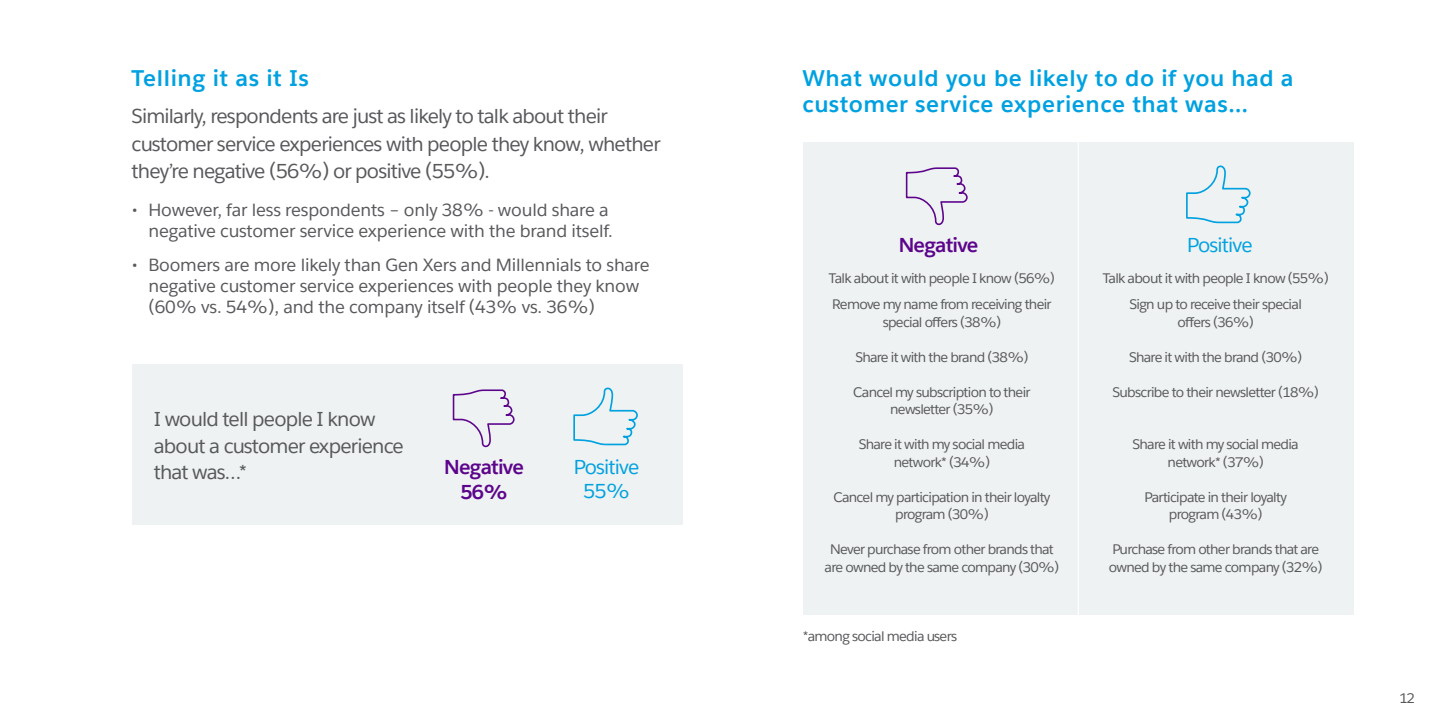
<style>
.page{position:relative;width:1440px;height:720px;background:#fff}
.page>*{position:absolute;margin:0;border:0;box-sizing:border-box;transform-origin:0 0}
.t1{font:700 22.5px/26.2px "Salesforce Sans";letter-spacing:.025em;color:#00a1e0}
.t2{font:20px/26.2px "Salesforce Sans";letter-spacing:-.04em;color:#58595b}
.t3{font:700 20px/25px "Salesforce Sans";letter-spacing:-.04em;color:#5c058c;text-align:center}
.t4{font:20px/23.8px "Salesforce Sans";letter-spacing:-.04em;color:#00a1e0;text-align:center}
.t5{font:17.5px/21.2px "Salesforce Sans";letter-spacing:-.01em;color:#58595b;text-align:right}
.t6{font:13.75px/17.5px "Salesforce Sans";letter-spacing:-.05em;color:#58595b;text-align:center}
</style>
<div class="page">
<div style="left:132px;top:364px;width:551px;height:160px;background:#eff2f2"></div>
<svg style="left:573px;top:387px;width:65px;height:59px"></svg>
<svg style="left:452px;top:389px;width:63px;height:59px"></svg>
<div style="left:803px;top:142px;width:551px;height:472px;background:#eff2f2"></div>
<svg style="left:1186px;top:165px;width:65px;height:59px"></svg>
<svg style="left:905px;top:167px;width:63px;height:59px"></svg>
<hr style="left:1078px;top:136px;width:1px;height:535px;background:#fff">
<h1 class="t1" style="left:132px;top:65px;width:179px">Telling it as it Is</h1>
<h2 class="t2" style="left:132px;top:102px;width:530px;line-height:27.5px">Similarly, respondents are just as likely to talk about their customer service experiences with people they know, whether they’re negative (56%) or positive (55%).</h2>
<p class="t5" style="left:132px;top:199px;width:483px">• However, far less respondents – only 38% - would share a negative customer service experience with the brand itself.</p>
<p class="t5" style="left:149px;top:254px;width:503px;text-align:left;text-indent:-17px">• Boomers are more likely than Gen Xers and Millennials to share negative customer service experiences with people they know (60% vs. 54%), and the company itself (43% vs. 36%)</p>
<h2 class="t2" style="left:154px;top:406px;width:252px">I would tell people I know about a customer experience that was…*</h2>
<h2 class="t3" style="left:444px;top:455px;width:81px">negative<br>56%</h2>
<h2 class="t4" style="left:574px;top:455px;width:67px">Positive<br>55%</h2>
<h1 class="t1" style="left:802px;top:65px;width:493px">What would you be likely to do if you had a customer service experience that was…</h1>
<h2 class="t3" style="left:899px;top:233px;width:81px">negative</h2>
<h2 class="t4" style="left:1187px;top:233px;width:67px">Positive</h2>
<p class="t6" style="left:829px;top:265px;width:228px;line-height:26.2px;text-align:left">Talk about it with people I know (56%)<br>Remove my name from receiving their</p>
<p class="t6" style="left:883px;top:313px;width:120px">special offers (38%)</p>
<p class="t6" style="left:855px;top:348px;width:175px">Share it with the brand (38%)</p>
<p class="t6" style="left:853px;top:383px;width:179px">Cancel my subscription to their newsletter (35%)</p>
<p class="t6" style="left:859px;top:436px;width:168px">Share it with my social media network* (34%)</p>
<p class="t6" style="left:833px;top:488px;width:218px">Cancel my participation in their loyalty program (30%)</p>
<p class="t6" style="left:825px;top:541px;width:236px">Never purchase from other brands that are owned by the same company (30%)</p>
<p class="t6" style="left:803px;top:627px;width:156px">*among social media users</p>
<p class="t6" style="left:1103px;top:265px;width:228px;line-height:26.2px">Talk about it with people I know (55%)<br>Sign up to receive their special</p>
<p class="t6" style="left:1177px;top:313px;width:78px">offers (36%)</p>
<p class="t6" style="left:1129px;top:348px;width:175px">Share it with the brand (30%)</p>
<p class="t6" style="left:1113px;top:383px;width:208px">Subscribe to their newsletter (18%)</p>
<p class="t6" style="left:1133px;top:436px;width:168px">Share it with my social media network* (37%)</p>
<p class="t6" style="left:1145px;top:488px;width:144px">Participate in their loyalty program (43%)</p>
<p class="t6" style="left:1109px;top:541px;width:215px;text-align:left">Purchase from other brands that are owned by the same company (32%)</p>
<p class="t6" style="left:1400px;top:689px;width:16px">12</p>
</div>
